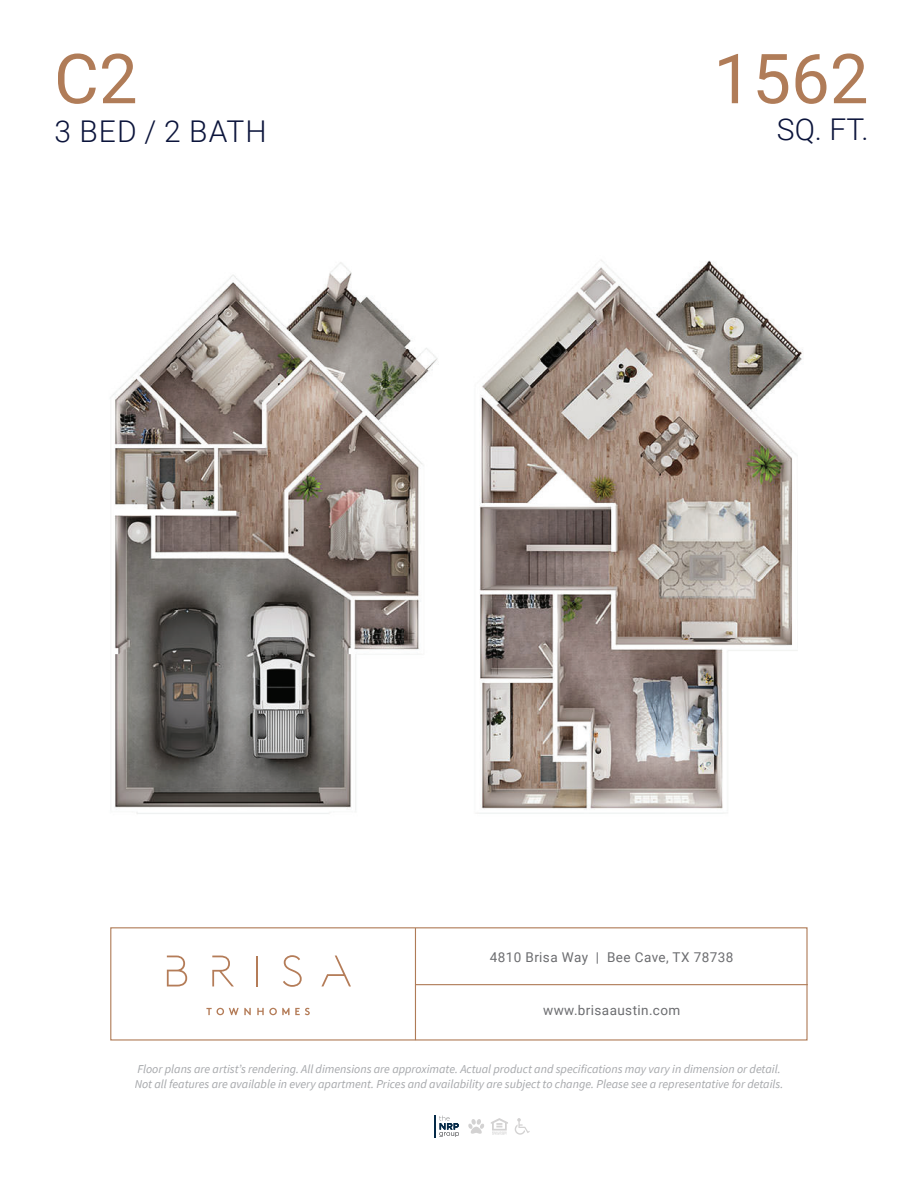
<style>
.page{position:relative;width:918px;height:1188px;background:#fff}
.page>*{position:absolute;margin:0;border:0;box-sizing:border-box;transform-origin:0 0}
.t1{font:69px "Roboto";color:#b07c58}
.t2{font:300 30px "Roboto";letter-spacing:.035em;color:#0b143b}
.t3{font:13.5px "Roboto";letter-spacing:.03em;color:#6c6d70}
.t4{font:italic 12px/14.4px "Source Sans Pro";color:#a5a7aa}
</style>
<div class="page">
<div style="left:110px;top:927px;width:698px;height:114px;border:1px solid #af7b57"></div>
<hr style="left:415px;top:928px;width:1px;height:112px;background:#af7b57">
<hr style="left:415px;top:984px;width:393px;height:1px;background:#af7b57">
<svg style="left:491px;top:1118px;width:17px;height:17px"></svg>
<svg style="left:515px;top:1118px;width:15px;height:17px"></svg>
<svg style="left:468px;top:1119px;width:16px;height:15px"></svg>
<hr style="left:256px;top:956px;width:2px;height:30px;background:#b47c58">
<svg style="left:283px;top:955px;width:19px;height:32px"></svg>
<svg style="left:167px;top:956px;width:20px;height:30px"></svg>
<svg style="left:212px;top:956px;width:22px;height:30px"></svg>
<svg style="left:321px;top:956px;width:30px;height:30px"></svg>
<svg style="left:206px;top:1008px;width:45px;height:7px"></svg>
<svg style="left:257px;top:1008px;width:53px;height:7px"></svg>
<hr style="left:434px;top:1115px;width:2px;height:23px;background:#052a48">
<svg style="left:439px;top:1116px;width:20px;height:21px"></svg>
<img style="left:110px;top:260px;width:693px;height:554px">
<h1 class="t1" style="left:54px;top:30px;width:85px">C2</h1>
<h1 class="t1" style="left:714px;top:30px;width:157px">1562</h1>
<h2 class="t2" style="left:55px;top:110px;width:214px">3 BED / 2 BATH</h2>
<h2 class="t2" style="left:777px;top:108px;width:93px">SQ. FT.</h2>
<p class="t3" style="left:490px;top:948px;width:245px">4810 Brisa Way | Bee Cave, TX 78738</p>
<p class="t3" style="left:543px;top:1001px;width:139px">www.brisaaustin.com</p>
<p class="t4" style="left:135px;top:1062px;width:650px">Floor plans are artist’s rendering. All dimensions are approximate. Actual product and specifications may vary in dimension or detail.<br>Not all features are available in every apartment. Prices and availability are subject to change. Please see a representative for details.</p>
</div>
